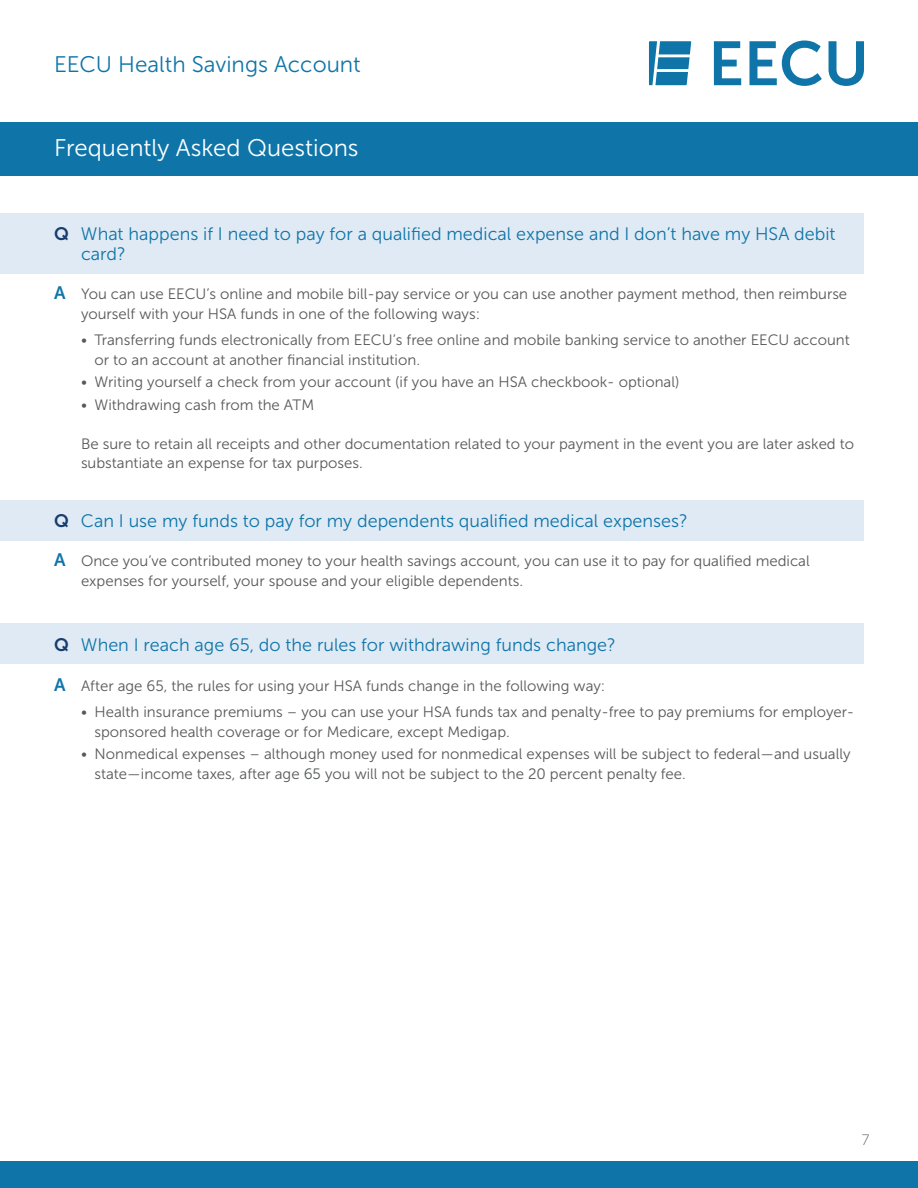
<style>
.page{position:relative;width:918px;height:1188px;background:#fff}
.page>*{position:absolute;margin:0;border:0;box-sizing:border-box;transform-origin:0 0}
.Subheads_Large{font:24px "Museo Sans 300";color:#fff}
.t1{font:22.5px "Museo Sans 300";color:#0f75a9}
.Subheads{font:18px/19.5px "Museo Sans 300";color:#0f75a9}
.Body_copy{font:15px/19.5px "Museo Sans 300";color:#57585a}
.t2{font:15px "Museo Sans 100";color:#57585a}
.s1{font-family:"Museo Sans 700";color:#163d6f}
.s2{font-family:"Museo Sans 700";font-size:18px;color:#0f75a9}
</style>
<div class="page">
<div style="left:0;top:623px;width:864px;height:41px;background:#e0eaf4"></div>
<div style="left:0;top:213px;width:864px;height:61px;background:#e0eaf4"></div>
<div style="left:0;top:500px;width:864px;height:41px;background:#e0eaf4"></div>
<div style="left:0;top:122px;width:918px;height:54px;background:#0f75a9"></div>
<svg style="left:649px;top:41px;width:42px;height:44px"></svg>
<svg style="left:714px;top:41px;width:27px;height:44px"></svg>
<svg style="left:749px;top:41px;width:73px;height:45px"></svg>
<svg style="left:829px;top:41px;width:35px;height:45px"></svg>
<div style="left:0;top:1161px;width:918px;height:27px;background:#0f75a9"></div>
<p class="t1" style="left:54px;top:52px;width:308px">EECU Health Savings Account</p>
<p class="Subheads_Large" style="left:54px;top:135px;width:306px">Frequently Asked Questions</p>
<p class="Subheads" style="left:81px;top:224px;width:756px;text-indent:-27px"><span class="s1">Q</span> What happens if I need to pay for a qualified medical expense and I don’t have my HSA debit card?</p>
<p class="Body_copy" style="left:81px;top:284px;width:768px;text-indent:-27px"><span class="s2">A</span> You can use EECU’s online and mobile bill-pay service or you can use another payment method, then reimburse yourself with your HSA funds in one of the following ways:</p>
<p class="Body_copy" style="left:94px;top:330px;width:757px;text-indent:-14px">• Transferring funds electronically from EECU’s free online and mobile banking service to another EECU account or to an account at another financial institution.</p>
<p class="Body_copy" style="left:81px;top:372px;width:600px">• Writing yourself a check from your account (if you have an HSA checkbook- optional)</p>
<p class="Body_copy" style="left:81px;top:395px;width:235px">• Withdrawing cash from the ATM</p>
<p class="Body_copy" style="left:81px;top:434px;width:775px">Be sure to retain all receipts and other documentation related to your payment in the event you are later asked to substantiate an expense for tax purposes.</p>
<p class="Subheads" style="left:54px;top:511px;width:635px"><span class="s1">Q</span> Can I use my funds to pay for my dependents qualified medical expenses?</p>
<p class="Body_copy" style="left:81px;top:551px;width:730px;text-indent:-27px"><span class="s2">A</span> Once you’ve contributed money to your health savings account, you can use it to pay for qualified medical expenses for yourself, your spouse and your eligible dependents.</p>
<p class="Subheads" style="left:54px;top:635px;width:563px"><span class="s1">Q</span> When I reach age 65, do the rules for withdrawing funds change?</p>
<p class="Body_copy" style="left:54px;top:676px;width:553px"><span class="s2">A</span> After age 65, the rules for using your HSA funds change in the following way:</p>
<p class="Body_copy" style="left:94px;top:702px;width:761px;text-indent:-14px">• Health insurance premiums – you can use your HSA funds tax and penalty-free to pay premiums for employer&shy;sponsored health coverage or for Medicare, except Medigap.</p>
<p class="Body_copy" style="left:94px;top:744px;width:758px;text-indent:-14px">• Nonmedical expenses – although money used for nonmedical expenses will be subject to federal—and usually state—income taxes, after age 65 you will not be subject to the 20 percent penalty fee.</p>
<p class="t2" style="left:862px;top:1132px;width:9px">7</p>
</div>
